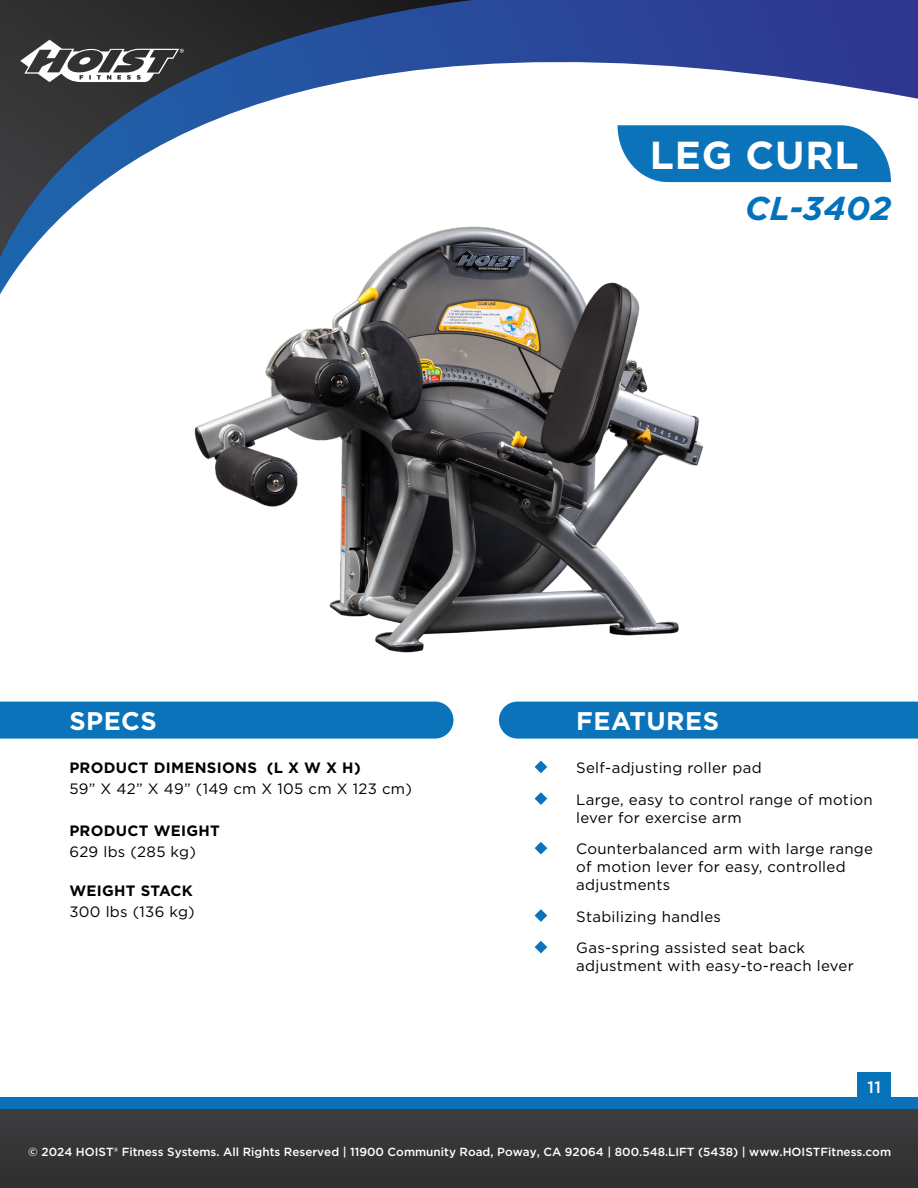
<style>
.page{position:relative;width:918px;height:1188px;background:#fff}
.page>*{position:absolute;margin:0;border:0;box-sizing:border-box;transform-origin:0 0}
.t1{font:700 39px "Gotham";letter-spacing:.02em;color:#fff}
.t2{font:italic 700 33px "Gotham";letter-spacing:.02em;color:#0272ba}
.t3{font:700 25.5px "Gotham";letter-spacing:.02em;color:#fff}
.t4{font:500 16.5px "Gotham";color:#fff}
.t5{font:15px/31.5px "Gotham";letter-spacing:.02em;color:#000101}
.t6{font:700 15px "Gotham";letter-spacing:.02em;color:#000101}
.t7{font:500 11.7px "Gotham";color:#fff}
</style>
<div class="page">
<div style="left:0;top:1097px;width:918px;height:79px;background:#0a72ba"></div>
<div style="left:0;top:1110px;width:918px;height:78px;background:#363637"></div>
<svg style="left:0;top:0;width:918px;height:294px"></svg>
<div style="left:858px;top:1072px;width:33px;height:26px;background:#0673ba"></div>
<svg style="left:618px;top:125px;width:273px;height:57px;background:#1e7ebf"></svg>
<img style="left:164px;top:222px;width:590px;height:431px">
<div style="left:0;top:702px;width:453px;height:37px;background:#0a73ba"></div>
<div style="left:499px;top:702px;width:419px;height:37px;background:#0a73ba"></div>
<svg style="left:535px;top:761px;width:12px;height:12px"></svg>
<svg style="left:535px;top:792px;width:12px;height:13px"></svg>
<svg style="left:535px;top:842px;width:12px;height:12px"></svg>
<svg style="left:535px;top:909px;width:12px;height:13px"></svg>
<svg style="left:535px;top:941px;width:12px;height:12px"></svg>
<h1 class="t1" style="left:650px;top:130px;width:210px">LEG CURL</h1>
<h2 class="t2" style="left:745px;top:187px;width:147px">CL-3402</h2>
<h3 class="t3" style="left:69px;top:704px;width:89px">SPECS</h3>
<h3 class="t3" style="left:576px;top:704px;width:144px">FEATURES</h3>
<p class="t6" style="left:69px;top:758px;width:293px">PRODUCT DIMENSIONS (L X W X H)</p>
<p class="t5" style="left:69px;top:773px;width:344px">59” X 42” X 49” (149 cm X 105 cm X 123 cm)</p>
<p class="t6" style="left:69px;top:821px;width:152px">PRODUCT WEIGHT</p>
<p class="t5" style="left:69px;top:836px;width:128px">629 lbs (285 kg)</p>
<p class="t6" style="left:69px;top:881px;width:125px">WEIGHT STACK</p>
<p class="t5" style="left:69px;top:896px;width:127px">300 lbs (136 kg)</p>
<p class="t5" style="left:576px;top:752px;width:298px">Self-adjusting roller pad<br>Large, easy to control range of motion</p>
<p class="t5" style="left:576px;top:802px;width:298px">lever for exercise arm<br>Counterbalanced arm with large range</p>
<p class="t5" style="left:576px;top:858px;width:271px;line-height:18px">of motion lever for easy, controlled adjustments</p>
<p class="t5" style="left:576px;top:901px;width:230px">Stabilizing handles<br>Gas-spring assisted seat back</p>
<p class="t5" style="left:576px;top:950px;width:279px">adjustment with easy-to-reach lever</p>
<p class="t4" style="left:868px;top:1076px;width:15px">11</p>
<p class="t7" style="left:28px;top:1144px;width:864px">© 2024 HOIST® Fitness Systems. All Rights Reserved | 11900 Community Road, Poway, CA 92064 | 800.548.LIFT (5438) | www.HOISTFitness.com</p>
</div>
